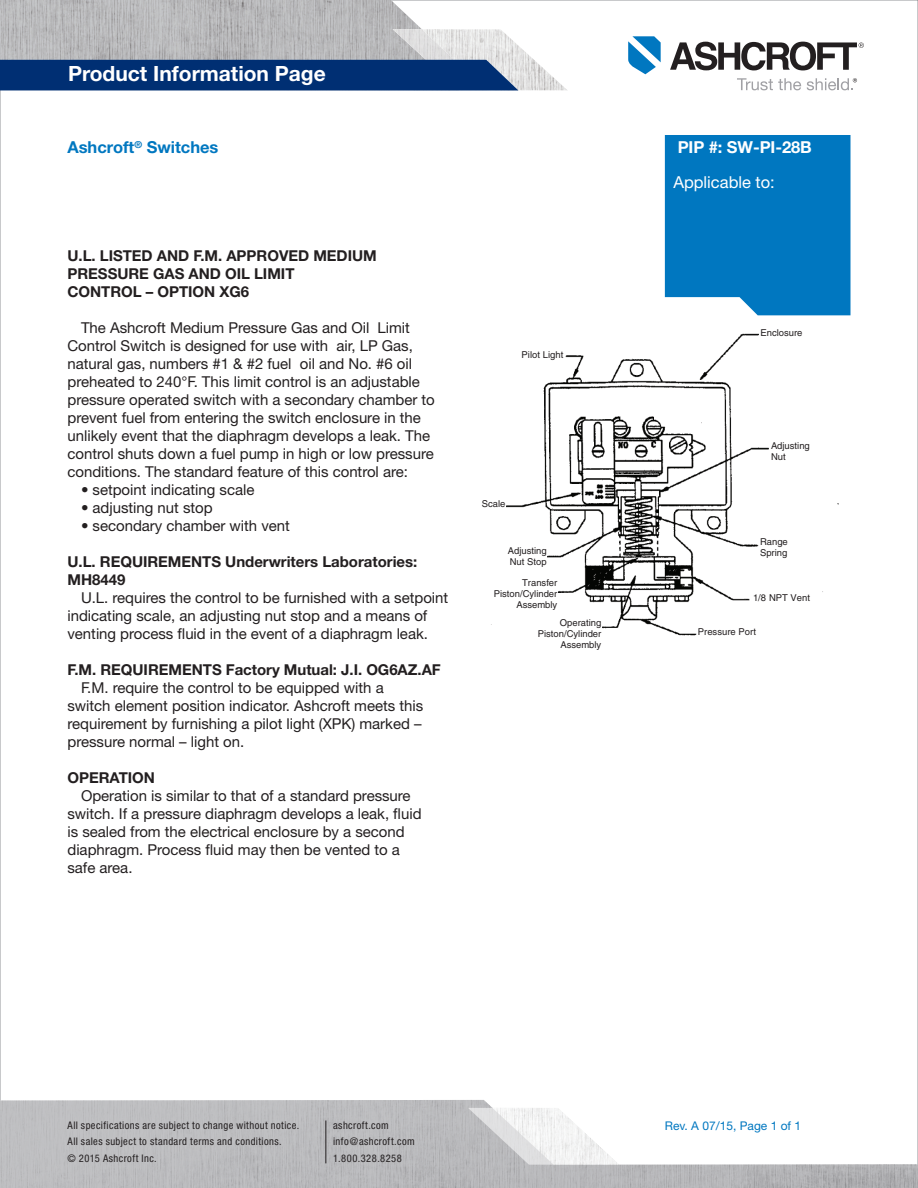
<style>
.page{position:relative;width:918px;height:1188px;background:#fff}
.page>*{position:absolute;margin:0;border:0;box-sizing:border-box;transform-origin:0 0}
.t1{font:700 21px "Helvetica Neue";color:#fff}
.t2{font:700 16.5px "Helvetica Neue";color:#0077c0}
.t3{font:700 16.5px "Helvetica Neue";letter-spacing:-.005em;color:#fff}
.t4{font:16.5px "Helvetica Neue";color:#fff}
.t5{font:15px/18px "Helvetica Neue";color:#231f20}
.t6{font:700 15px/18px "Helvetica Neue";color:#231f20}
.t7{font:12px "Helvetica Neue";color:#0077c0}
.t8{font:condensed 10.5px/16.5px "Helvetica Neue";letter-spacing:.04em;color:#231f20}
.t9{font:9.45px/10.9px "Helvetica";color:#231f20}
</style>
<div class="page">
<hr style="left:8px;top:90px;width:451px;height:1px;background:#ceced0">
<img style="left:0;top:0;width:459px;height:29px">
<svg style="left:0;top:29px;width:567px;height:61px;background:#7085a3"></svg>
<svg style="left:737px;top:78px;width:64px;height:12px"></svg>
<svg style="left:628px;top:36px;width:33px;height:38px"></svg>
<svg style="left:670px;top:42px;width:194px;height:28px"></svg>
<svg style="left:807px;top:78px;width:50px;height:12px"></svg>
<svg style="left:0;top:1100px;width:918px;height:88px;fill:#bdbec0"></svg>
<svg style="left:468px;top:1108px;width:151px;height:57px"></svg>
<div style="left:665px;top:135px;width:185px;height:180px;background:#0077c0"></div>
<hr style="left:325px;top:1120px;width:1px;height:43px;background:#231f20">
<img style="left:491px;top:333px;width:348px;height:303px">
<div style="left:760px;top:328px;width:85px;height:13px;background:#fff"></div>
<div style="left:771px;top:442px;width:60px;height:22px;background:#fff"></div>
<div style="left:472px;top:547px;width:75px;height:30px;background:#fff"></div>
<div style="left:476px;top:499px;width:29px;height:14px;background:#fff"></div>
<div style="left:515px;top:351px;width:48px;height:11px;background:#fff"></div>
<div style="left:760px;top:538px;width:74px;height:20px;background:#fff"></div>
<div style="left:492px;top:619px;width:109px;height:45px;background:#fff"></div>
<div style="left:489px;top:579px;width:68px;height:45px;background:#fff"></div>
<div style="left:753px;top:594px;width:87px;height:14px;background:#fff"></div>
<div style="left:698px;top:628px;width:89px;height:12px;background:#fff"></div>
<p class="t1" style="left:68px;top:60px;width:259px">Product Information Page</p>
<p class="t2" style="left:68px;top:137px;width:152px">Ashcroft<sup>®</sup> Switches</p>
<p class="t6" style="left:68px;top:246px;width:311px">U.L. LISTED AND F.M. APPROVED MEDIUM<br>PRESSURE GAS AND OIL LIMIT<br>CONTROL – OPTION XG6</p>
<p class="t5" style="left:68px;top:318px;width:369px;text-indent:14px">The Ashcroft Medium Pressure Gas and Oil Limit Control Switch is designed for use with air, LP Gas, natural gas, numbers #1 &amp; #2 fuel oil and No. #6 oil preheated to 240°F. This limit control is an adjustable pressure operated switch with a secondary chamber to prevent fuel from entering the switch enclosure in the unlikely event that the diaphragm develops a leak. The control shuts down a fuel pump in high or low pressure conditions. The standard feature of this control are:</p>
<p class="t5" style="left:81px;top:480px;width:175px">• setpoint indicating scale</p>
<p class="t5" style="left:81px;top:498px;width:133px">• adjusting nut stop</p>
<p class="t5" style="left:81px;top:516px;width:210px">• secondary chamber with vent</p>
<p class="t6" style="left:68px;top:552px;width:351px">U.L. REQUIREMENTS Underwriters Laboratories:<br>MH8449</p>
<p class="t5" style="left:68px;top:588px;width:382px;text-indent:14px">U.L. requires the control to be furnished with a setpoint indicating scale, an adjusting nut stop and a means of venting process fluid in the event of a diaphragm leak.</p>
<p class="t6" style="left:68px;top:660px;width:375px">F.M. REQUIREMENTS Factory Mutual: J.I. OG6AZ.AF</p>
<p class="t5" style="left:68px;top:678px;width:357px;text-indent:14px">F.M. require the control to be equipped with a switch element position indicator. Ashcroft meets this requirement by furnishing a pilot light (XPK) marked – pressure normal – light on.</p>
<p class="t6" style="left:68px;top:768px;width:89px">OPERATION</p>
<p class="t5" style="left:68px;top:786px;width:356px;text-indent:14px">Operation is similar to that of a standard pressure switch. If a pressure diaphragm develops a leak, fluid is sealed from the electrical enclosure by a second diaphragm. Process fluid may then be vented to a safe area.</p>
<p class="t9" style="left:522px;top:350px;width:43px">Pilot Light</p>
<p class="t9" style="left:482px;top:498px;width:25px">Scale</p>
<p class="t9" style="left:508px;top:546px;width:40px">Adjusting</p>
<p class="t9" style="left:510px;top:557px;width:39px">Nut Stop</p>
<p class="t9" style="left:494px;top:577px;width:65px;text-align:right">Transfer<br>Piston/Cylinder<br>Assembly</p>
<p class="t9" style="left:538px;top:617px;width:65px;text-align:right">Operating<br>Piston/Cylinder<br>Assembly</p>
<p class="t3" style="left:678px;top:137px;width:136px">PIP #: SW-PI-28B</p>
<p class="t4" style="left:673px;top:172px;width:103px">Applicable to:</p>
<p class="t9" style="left:760px;top:327px;width:44px">Enclosure</p>
<p class="t9" style="left:771px;top:440px;width:40px">Adjusting<br>Nut</p>
<p class="t9" style="left:760px;top:536px;width:29px">Range<br>Spring</p>
<p class="t9" style="left:753px;top:592px;width:58px">1/8 NPT Vent</p>
<p class="t9" style="left:698px;top:627px;width:60px">Pressure Port</p>
<p class="t8" style="left:68px;top:1117px;width:233px">All specifications are subject to change without notice.<br>All sales subject to standard terms and conditions.<br>© 2015 Ashcroft Inc.</p>
<p class="t8" style="left:333px;top:1117px;width:83px">ashcroft.com info@ashcroft.com<br>1.800.328.8258</p>
<p class="t7" style="left:665px;top:1118px;width:138px">Rev. A 07/15, Page 1 of 1</p>
</div>
